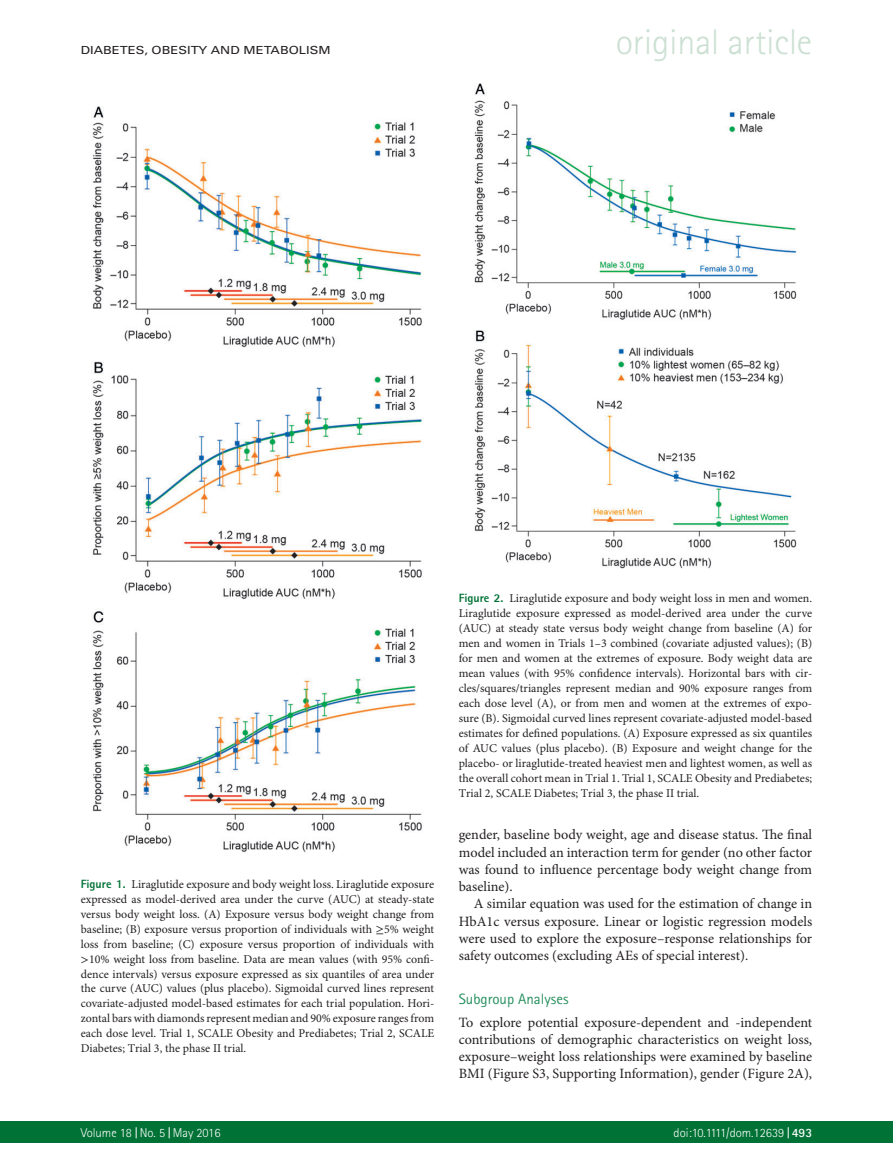
<style>
.page{position:relative;width:893px;height:1174px;background:#fff}
.page>*{position:absolute;margin:0;border:0;box-sizing:border-box;transform-origin:0 0}
.t1{font:300 35.85px "Rotis Sans Serif Std";color:#cbe0d2}
.t2{font:15px "Rotis Sans Serif Std";color:#27905f}
.t3{font:14.25px/17.2px "Minion Pro";color:#231f20;text-align:justify}
.t4{font:300 12.75px "Rotis Sans Serif Std";color:#fff}
.t5{font:12px/15px "Minion Pro";color:#231f20;text-align:justify}
.t6{font:11.1px "Univers LT Std";color:#231f20;scale:1.17 1}
.s1{font-family:"Rotis Sans Serif Std";font-weight:800;color:#007236}
.s2{font-family:"STIX Math Calligraphy"}
.s3{font-family:"STIX Math";font-style:italic}
.s4{font-weight:700}
</style>
<div class="page">
<img style="left:92px;top:107px;width:330px;height:745px">
<img style="left:475px;top:83px;width:321px;height:485px">
<div style="left:0;top:1121px;width:893px;height:21px;background:#007236"></div>
<p class="t6" style="left:81px;top:46px;width:215px">DIABETES, OBESITY AND METABOLISM</p>
<h1 class="t1" style="left:616px;top:29px;width:198px">original article</h1>
<p class="t5" style="left:81px;top:877px;width:355px"><span class="s1">Figure 1.</span> Liraglutide exposure and body weight loss. Liraglutide exposure expressed as model-derived area under the curve (AUC) at steady-state versus body weight loss. (A) Exposure versus body weight change from baseline; (B) exposure versus proportion of individuals with <span class="s2">≥</span>5% weight loss from baseline; (C) exposure versus proportion of individuals with <span class="s3">&gt;</span>10% weight loss from baseline. Data are mean values (with 95% confi&shy;dence intervals) versus exposure expressed as six quantiles of area under the curve (AUC) values (plus placebo). Sigmoidal curved lines represent covariate-adjusted model-based estimates for each trial population. Hori&shy;zontal bars with diamonds represent median and 90% exposure ranges from each dose level. Trial 1, SCALE Obesity and Prediabetes; Trial 2, SCALE Diabetes; Trial 3, the phase II trial.</p>
<p class="t5" style="left:459px;top:592px;width:355px"><span class="s1">Figure 2.</span> Liraglutide exposure and body weight loss in men and women.<br>Liraglutide exposure expressed as model-derived area under the curve (AUC) at steady state versus body weight change from baseline (A) for men and women in Trials 1–3 combined (covariate adjusted values); (B) for men and women at the extremes of exposure. Body weight data are mean values (with 95% confidence intervals). Horizontal bars with cir&shy;cles/squares/triangles represent median and 90% exposure ranges from each dose level (A), or from men and women at the extremes of expo&shy;sure (B). Sigmoidal curved lines represent covariate-adjusted model-based estimates for defined populations. (A) Exposure expressed as six quantiles of AUC values (plus placebo). (B) Exposure and weight change for the placebo- or liraglutide-treated heaviest men and lightest women, as well as the overall cohort mean in Trial 1. Trial 1, SCALE Obesity and Prediabetes; Trial 2, SCALE Diabetes; Trial 3, the phase II trial.</p>
<p class="t3" style="left:459px;top:827px;width:355px">gender, baseline body weight, age and disease status. The final model included an interaction term for gender (no other factor was found to influence percentage body weight change from baseline).</p>
<p class="t3" style="left:459px;top:896px;width:355px;text-indent:15px">A similar equation was used for the estimation of change in HbA1c versus exposure. Linear or logistic regression models were used to explore the exposure–response relationships for safety outcomes (excluding AEs of special interest).</p>
<p class="t2" style="left:459px;top:993px;width:111px">Subgroup Analyses</p>
<p class="t3" style="left:459px;top:1014px;width:355px">To explore potential exposure-dependent and -independent contributions of demographic characteristics on weight loss, exposure–weight loss relationships were examined by baseline BMI (Figure S3, Supporting Information), gender (Figure 2A),</p>
<p class="t4" style="left:81px;top:1128px;width:141px">Volume 18 No. 5 May 2016</p>
<p class="t4" style="left:674px;top:1128px;width:140px">doi:10.1111/dom.12639 <span class="s4">493</span></p>
</div>
